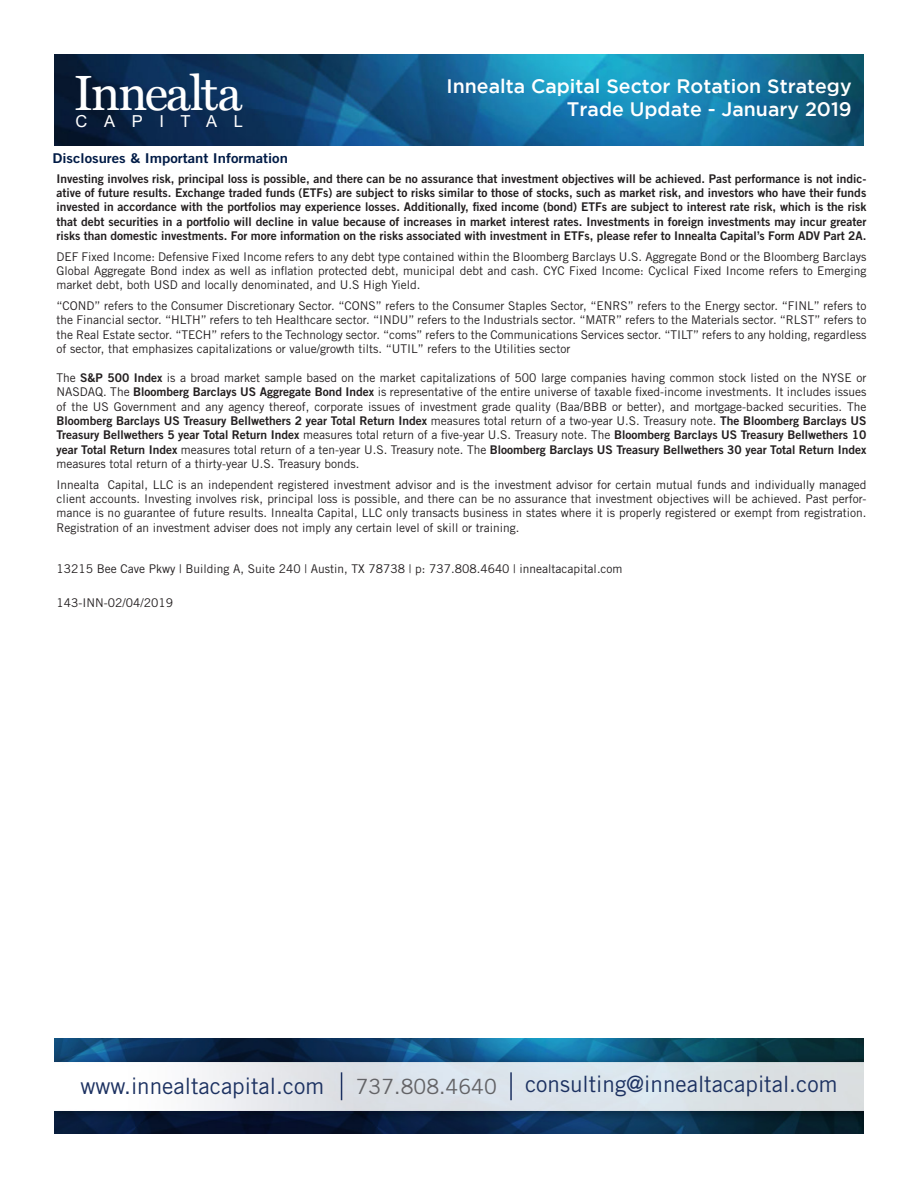
<style>
.page{position:relative;width:918px;height:1188px;background:#fff}
.page>*{position:absolute;margin:0;border:0;box-sizing:border-box;transform-origin:0 0}
.t1{font:49.5px "Miller Text";letter-spacing:-.045em;color:#fff}
.t2{font:22.5px "Trade Gothic LT Std";color:#1c3161}
.t3{font:21px "Trade Gothic LT Std";color:#636366}
.t4{font:500 19.5px "Gotham";color:#fff}
.t5{font:16.5px "Arial";letter-spacing:1.01em;color:#fff}
.t6{font:13.5px "Trade Gothic LT Std Bd 2";color:#001b46;scale:1.1 1}
.t7{font:12px/14.4px "Trade Gothic LT Std";color:#231f20;text-align:justify}
.t8{font:12px/14.4px "Trade Gothic LT Std Bd 2";color:#231f20;text-align:justify}
.s1{font-family:"Trade Gothic LT Std Bd 2"}
</style>
<div class="page">
<img style="left:54px;top:54px;width:810px;height:92px">
<img style="left:54px;top:1039px;width:810px;height:95px">
<svg style="left:341px;top:1072px;width:1px;height:28px"></svg>
<hr style="left:510px;top:1072px;width:2px;height:28px;background:#1c3161">
<p class="t1" style="left:74px;top:63px;width:170px">Innealta</p>
<p class="t5" style="left:75px;top:110px;width:169px">CAPITAL</p>
<p class="t4" style="left:447px;top:75px;width:407px">Innealta Capital Sector Rotation Strategy</p>
<p class="t4" style="left:567px;top:98px;width:286px">Trade Update - January 2019</p>
<p class="t6" style="left:52px;top:150px;width:216px">Disclosures &amp; Important Information</p>
<p class="t8" style="left:56px;top:171px;width:812px">Investing involves risk, principal loss is possible, and there can be no assurance that investment objectives will be achieved. Past performance is not indic&shy;ative of future results. Exchange traded funds (ETFs) are subject to risks similar to those of stocks, such as market risk, and investors who have their funds invested in accordance with the portfolios may experience losses. Additionally, fixed income (bond) ETFs are subject to interest rate risk, which is the risk that debt securities in a portfolio will decline in value because of increases in market interest rates. Investments in foreign investments may incur greater risks than domestic investments. For more information on the risks associated with investment in ETFs, please refer to Innealta Capital’s Form ADV Part 2A.</p>
<p class="t7" style="left:56px;top:249px;width:812px">DEF Fixed Income: Defensive Fixed Income refers to any debt type contained within the Bloomberg Barclays U.S. Aggregate Bond or the Bloomberg Barclays Global Aggregate Bond index as well as inflation protected debt, municipal debt and cash. CYC Fixed Income: Cyclical Fixed Income refers to Emerging market debt, both USD and locally denominated, and U.S High Yield.</p>
<p class="t7" style="left:56px;top:298px;width:812px">“COND” refers to the Consumer Discretionary Sector. “CONS” refers to the Consumer Staples Sector, “ENRS” refers to the Energy sector. “FINL” refers to the Financial sector. “HLTH” refers to teh Healthcare sector. “INDU” refers to the Industrials sector. “MATR” refers to the Materials sector. “RLST” refers to the Real Estate sector. “TECH” refers to the Technology sector. “coms” refers to the Communications Services sector. “TILT” refers to any holding, regardless of sector, that emphasizes capitalizations or value/growth tilts. “UTIL” refers to the Utilities sector</p>
<p class="t7" style="left:56px;top:370px;width:812px">The <span class="s1">S&amp;P 500 Index</span> is a broad market sample based on the market capitalizations of 500 large companies having common stock listed on the NYSE or NASDAQ. The <span class="s1">Bloomberg Barclays US Aggregate Bond Index</span> is representative of the entire universe of taxable fixed-income investments. It includes issues of the US Government and any agency thereof, corporate issues of investment grade quality (Baa/BBB or better), and mortgage-backed securities. The <span class="s1">Bloomberg Barclays US Treasury Bellwethers 2 year Total Return Index</span> measures total return of a two-year U.S. Treasury note. <span class="s1">The Bloomberg Barclays US Treasury Bellwethers 5 year Total Return Index</span> measures total return of a five-year U.S. Treasury note. The <span class="s1">Bloomberg Barclays US Treasury Bellwethers 10 year Total Return Index</span> measures total return of a ten-year U.S. Treasury note. The <span class="s1">Bloomberg Barclays US Treasury Bellwethers 30 year Total Return Index </span>measures total return of a thirty-year U.S. Treasury bonds.</p>
<p class="t7" style="left:56px;top:477px;width:812px">Innealta Capital, LLC is an independent registered investment advisor and is the investment advisor for certain mutual funds and individually managed client accounts. Investing involves risk, principal loss is possible, and there can be no assurance that investment objectives will be achieved. Past perfor&shy;mance is no guarantee of future results. Innealta Capital, LLC only transacts business in states where it is properly registered or exempt from registration.<br>Registration of an investment adviser does not imply any certain level of skill or training.</p>
<p class="t7" style="left:56px;top:561px;width:568px">13215 Bee Cave Pkwy | Building A, Suite 240 | Austin, TX 78738 | p: 737.808.4640 | innealtacapital.com</p>
<p class="t7" style="left:56px;top:596px;width:118px">143-INN-02/04/2019</p>
<p class="t2" style="left:80px;top:1073px;width:245px">www.innealtacapital.com</p>
<p class="t3" style="left:356px;top:1074px;width:143px">737.808.4640</p>
<p class="t2" style="left:525px;top:1071px;width:314px">consulting@innealtacapital.com</p>
</div>
